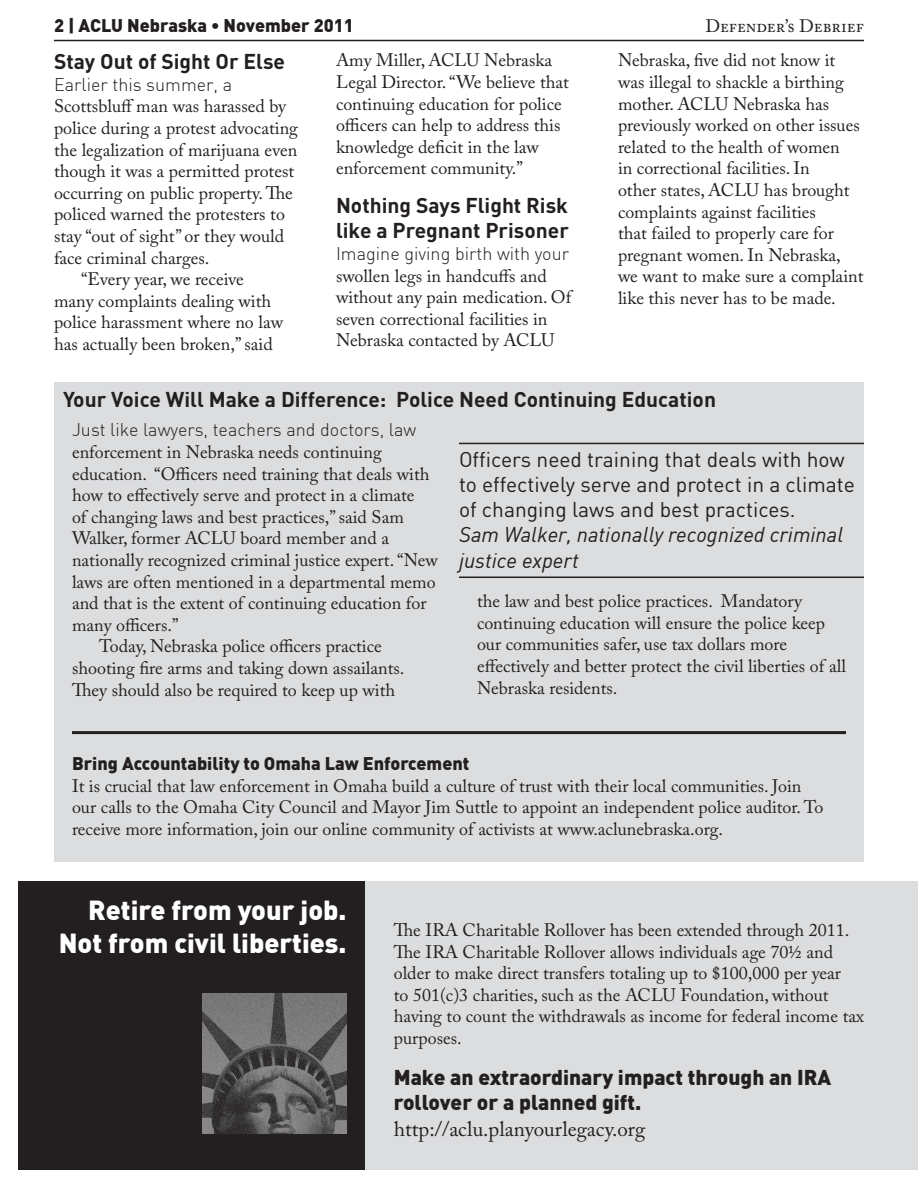
<style>
.page{position:relative;width:918px;height:1188px;background:#fff}
.page>*{position:absolute;margin:0;border:0;box-sizing:border-box;transform-origin:0 0}
.t1{font:900 27px "DIN";color:#fff}
.Body_First_Line{font:21px/25.2px "DIN";color:#231f20}
.Article_Headline{font:700 21px/25.2px "DIN";color:#231f20}
.t2{font:900 21px/25.2px "DIN";color:#231f20}
.t3{font:21px "Adobe Caslon Pro";color:#231f20}
.Body_First_Line-2{font:18px/21.6px "Adobe Caslon Pro";color:#231f20}
.Body_Copy{font:18px/21.6px "Adobe Caslon Pro";color:#231f20}
.t4{font:900 18px "DIN";color:#231f20}
.s1{font-family:"DIN";font-weight:300}
.s2{font-style:italic}
</style>
<div class="page">
<hr style="left:54px;top:40px;width:810px;height:1px;background:#231f20">
<div style="left:18px;top:882px;width:900px;height:288px;background:#dcdddf"></div>
<div style="left:54px;top:382px;width:810px;height:480px;background:#dcdddf"></div>
<hr style="left:459px;top:443px;width:405px;height:1px;background:#231f20">
<hr style="left:459px;top:577px;width:405px;height:1px;background:#231f20">
<div style="left:18px;top:882px;width:346px;height:288px;background:#231f20"></div>
<img style="left:202px;top:994px;width:144px;height:140px">
<hr style="left:72px;top:731px;width:774px;height:3px;background:#231f20">
<p class="t4" style="left:54px;top:13px;width:301px">2 | ACLU Nebraska • November 2011</p>
<p class="Body_First_Line-2" style="left:705px;top:15px;width:160px">Defender’s Debrief</p>
<p class="Article_Headline" style="left:54px;top:48px;width:233px">Stay Out of Sight Or Else</p>
<p class="Body_First_Line-2" style="left:54px;top:74px;width:246px"><span class="s1">Earlier this summer, a<br></span>Scottsbluff man was harassed by police during a protest advocating the legalization of marijuana even though it was a permitted protest occurring on public property. The policed warned the protesters to stay “out of sight” or they would face criminal charges.</p>
<p class="Body_Copy" style="left:54px;top:268px;width:231px;text-indent:27px">“Every year, we receive many complaints dealing with police harassment where no law has actually been broken,” said</p>
<p class="Body_Copy" style="left:336px;top:49px;width:234px">Amy Miller, ACLU Nebraska<br>Legal Director. “We believe that continuing education for police officers can help to address this knowledge deficit in the law enforcement community.”</p>
<p class="Article_Headline" style="left:336px;top:192px;width:234px">Nothing Says Flight Risk like a Pregnant Prisoner</p>
<p class="Body_First_Line-2" style="left:336px;top:243px;width:239px"><span class="s1">Imagine giving birth with your </span>swollen legs in handcuffs and without any pain medication. Of seven correctional facilities in<br>Nebraska contacted by ACLU</p>
<p class="Body_First_Line-2" style="left:618px;top:49px;width:247px">Nebraska, five did not know it was illegal to shackle a birthing mother. ACLU Nebraska has previously worked on other issues related to the health of women<br>in correctional facilities. In<br>other states, ACLU has brought complaints against facilities<br>that failed to properly care for pregnant women. In Nebraska, we want to make sure a complaint like this never has to be made.</p>
<p class="Article_Headline" style="left:63px;top:386px;width:655px">Your Voice Will Make a Difference: Police Need Continuing Education</p>
<p class="Body_First_Line-2" style="left:72px;top:419px;width:368px"><span class="s1">Just like lawyers, teachers and doctors, law </span>enforcement in Nebraska needs continuing education. “Officers need training that deals with how to effectively serve and protect in a climate<br>of changing laws and best practices,” said Sam Walker, former ACLU board member and a nationally recognized criminal justice expert. “New laws are often mentioned in a departmental memo and that is the extent of continuing education for many officers.”</p>
<p class="Body_Copy" style="left:72px;top:635px;width:334px;text-align:center">Today, Nebraska police officers practice shooting fire arms and taking down assailants.<br>They should also be required to keep up with</p>
<p class="Body_First_Line" style="left:459px;top:446px;width:397px">Officers need training that deals with how to effectively serve and protect in a climate of changing laws and best practices.<br><span class="s2">Sam Walker, nationally recognized criminal justice expert</span></p>
<p class="Body_Copy" style="left:477px;top:590px;width:371px">the law and best police practices. Mandatory continuing education will ensure the police keep our communities safer, use tax dollars more effectively and better protect the civil liberties of all Nebraska residents.</p>
<p class="t4" style="left:72px;top:752px;width:399px">Bring Accountability to Omaha Law Enforcement</p>
<p class="Body_First_Line-2" style="left:72px;top:775px;width:753px">It is crucial that law enforcement in Omaha build a culture of trust with their local communities. Join our calls to the Omaha City Council and Mayor Jim Suttle to appoint an independent police auditor. To receive more information, join our online community of activists at www.aclunebraska.org.</p>
<p class="t1" style="left:88px;top:893px;width:260px">Retire from your job.</p>
<p class="t1" style="left:59px;top:925px;width:289px">Not from civil liberties.</p>
<p class="Body_First_Line-2" style="left:394px;top:919px;width:472px">The IRA Charitable Rollover has been extended through 2011.<br>The IRA Charitable Rollover allows individuals age 70½ and older to make direct transfers totaling up to $100,000 per year<br>to 501(c)3 charities, such as the ACLU Foundation, without having to count the withdrawals as income for federal income tax purposes.</p>
<p class="t2" style="left:394px;top:1064px;width:439px">Make an extraordinary impact through an IRA rollover or a planned gift.</p>
<p class="t3" style="left:394px;top:1116px;width:253px">http://aclu.planyourlegacy.org</p>
</div>
